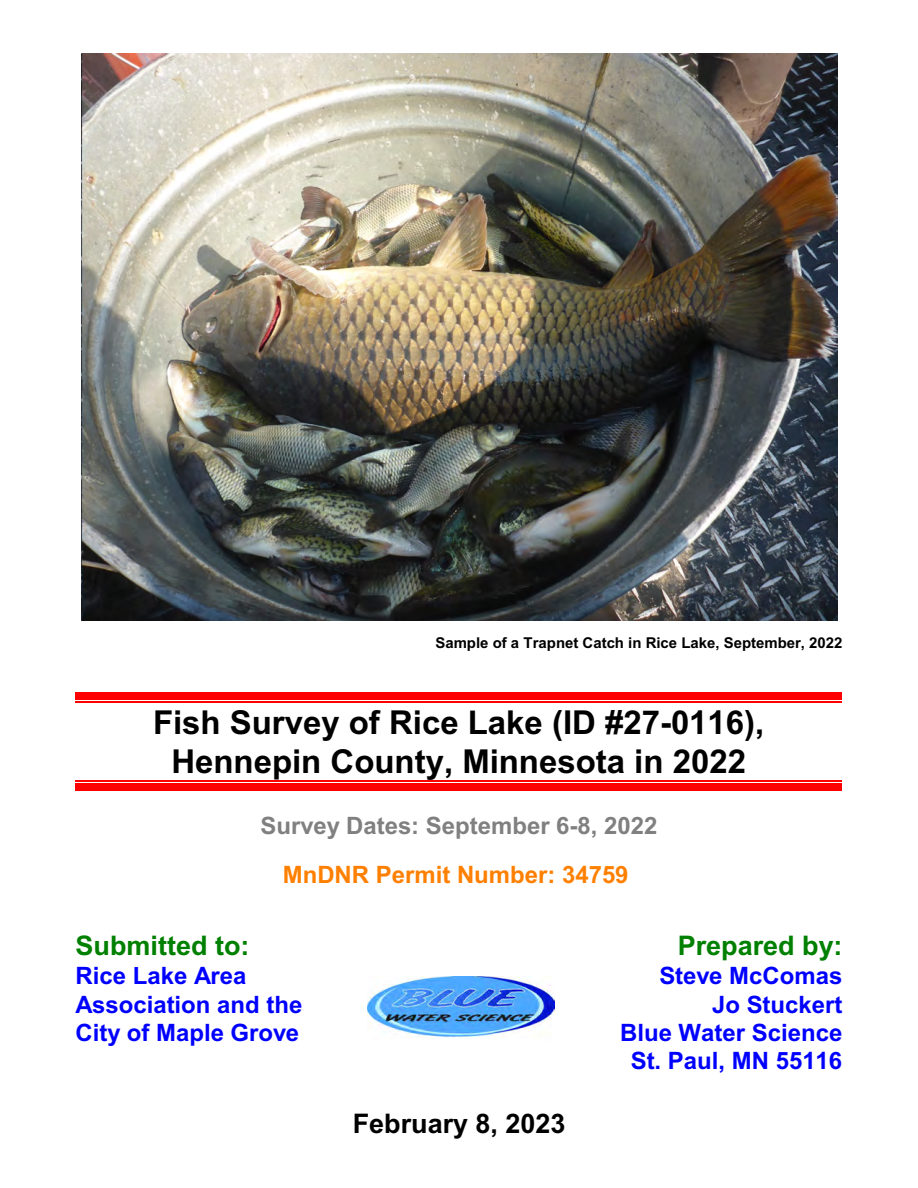
<style>
.page{position:relative;width:918px;height:1188px;background:#fff}
.page>*{position:absolute;margin:0;border:0;box-sizing:border-box;transform-origin:0 0}
.t1{font:700 33px/38.7px "Arial";color:#000;text-align:center}
.t2{font:700 27px "Arial";color:#008000}
.t3{font:700 27px "Arial";color:#000}
.t4{font:700 24px/28.2px "Arial";color:#00f}
.t5{font:700 24px "Arial";color:#808080}
.t6{font:700 24px "Arial";color:#ff8000}
.t7{font:700 15px "Arial";color:#000}
</style>
<div class="page">
<img style="left:81px;top:54px;width:756px;height:567px">
<div style="left:76px;top:693px;width:766px;height:7px;background:#f00"></div>
<hr style="left:76px;top:701px;width:766px;height:2px;background:#f00">
<hr style="left:76px;top:780px;width:766px;height:1px;background:#f00">
<div style="left:76px;top:783px;width:766px;height:7px;background:#f00"></div>
<img style="left:367px;top:976px;width:187px;height:62px">
<p class="t7" style="left:435px;top:637px;width:409px">Sample of a Trapnet Catch in Rice Lake, September, 2022</p>
<h1 class="t1" style="left:153px;top:707px;width:613px">Fish Survey of Rice Lake (ID #27-0116),<br>Hennepin County, Minnesota in 2022</h1>
<p class="t5" style="left:261px;top:816px;width:398px">Survey Dates: September 6-8, 2022</p>
<p class="t6" style="left:283px;top:865px;width:347px">MnDNR Permit Number: 34759</p>
<p class="t2" style="left:76px;top:936px;width:175px">Submitted to:</p>
<p class="t4" style="left:76px;top:964px;width:228px">Rice Lake Area<br>Association and the<br>City of Maple Grove</p>
<p class="t3" style="left:353px;top:1113px;width:214px">February 8, 2023</p>
<p class="t2" style="left:678px;top:936px;width:166px">Prepared by:</p>
<p class="t4" style="left:620px;top:964px;width:224px;text-align:right">Steve McComas<br>Jo Stuckert<br>Blue Water Science<br>St. Paul, MN 55116</p>
</div>
